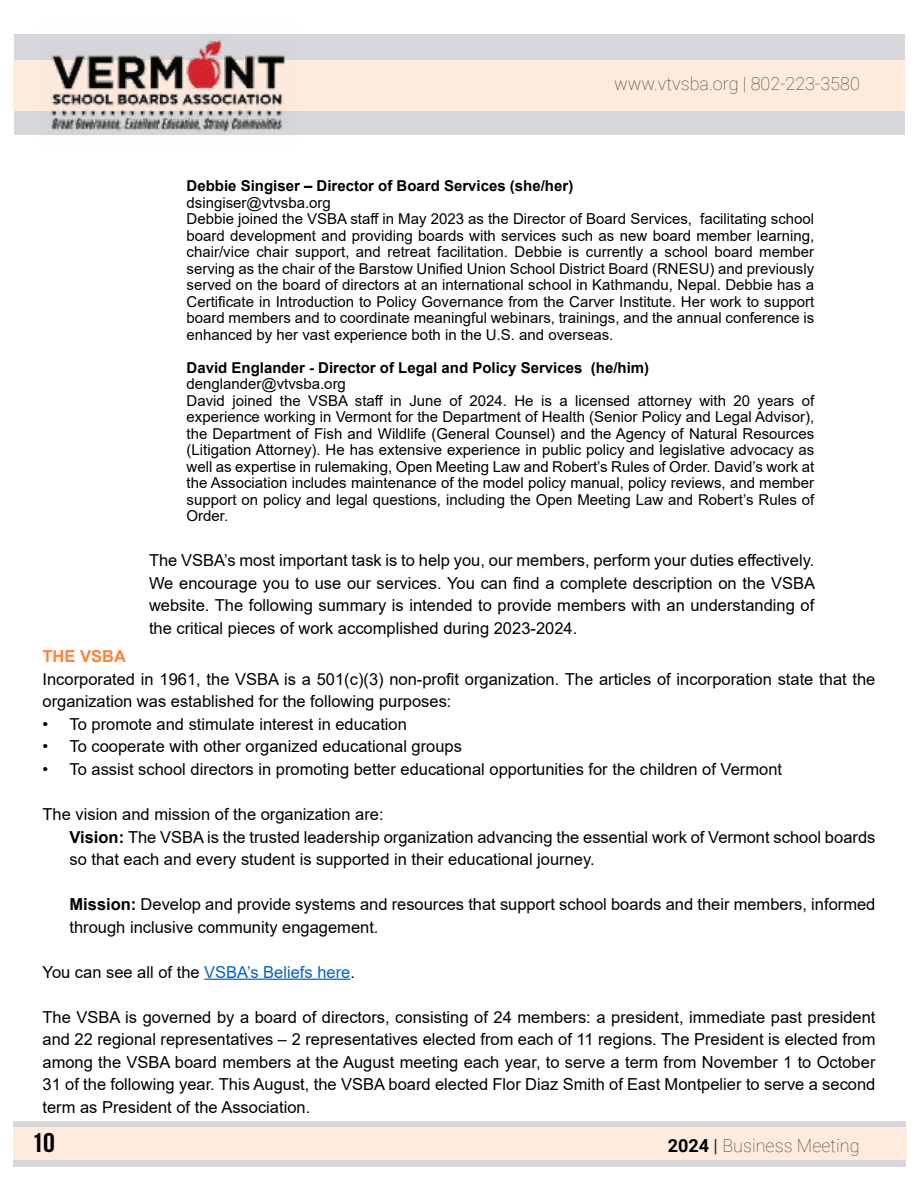
<style>
.page{position:relative;width:918px;height:1188px;background:#fff}
.page>*{position:absolute;margin:0;border:0;box-sizing:border-box;transform-origin:0 0}
.t1{font:27px "Bebas Neue";color:#000;scale:1.1 1}
.t2{font:100 18px "Roboto";color:#373635}
.t3{font:16.5px/22.5px "Arial";color:#000}
.t4{font:700 16.5px "Arial";color:#ff8239}
.t5{font:15px/16.5px "Arial";color:#000}
.t6{font:700 15px "Arial";color:#000}
.s1{font-weight:700}
.s2{color:#0563c1}
.s3{font-weight:700;color:#000}
.s4{font-weight:400;color:#272524}
</style>
<div class="page">
<div style="left:13px;top:1121px;width:892px;height:46px;background:#d6d6db"></div>
<div style="left:15px;top:35px;width:890px;height:100px;background:#d6d6db"></div>
<div style="left:13px;top:1128px;width:893px;height:32px;background:#ffebde"></div>
<div style="left:14px;top:60px;width:891px;height:51px;background:#ffebde"></div>
<img style="left:38px;top:31px;width:259px;height:107px">
<hr style="left:204px;top:979px;width:146px;height:1px;background:#0563c1">
<p class="t2" style="left:614px;top:71px;width:247px">www.vtvsba.org | 802-223-3580</p>
<p class="t6" style="left:187px;top:175px;width:388px">Debbie Singiser – Director of Board Services (she/her)</p>
<p class="t5" style="left:187px;top:194px;width:629px">dsingiser@vtvsba.org<br>Debbie joined the VSBA staff in May 2023 as the Director of Board Services, facilitating school board development and providing boards with services such as new board member learning, chair/vice chair support, and retreat facilitation. Debbie is currently a school board member serving as the chair of the Barstow Unified Union School District Board (RNESU) and previously served on the board of directors at an international school in Kathmandu, Nepal. Debbie has a Certificate in Introduction to Policy Governance from the Carver Institute. Her work to support board members and to coordinate meaningful webinars, trainings, and the annual conference is enhanced by her vast experience both in the U.S. and overseas.</p>
<p class="t6" style="left:187px;top:357px;width:464px">David Englander - Director of Legal and Policy Services (he/him)</p>
<p class="t5" style="left:187px;top:375px;width:629px">denglander@vtvsba.org<br>David joined the VSBA staff in June of 2024. He is a licensed attorney with 20 years of experience working in Vermont for the Department of Health (Senior Policy and Legal Advisor), the Department of Fish and Wildlife (General Counsel) and the Agency of Natural Resources (Litigation Attorney). He has extensive experience in public policy and legislative advocacy as well as expertise in rulemaking, Open Meeting Law and Robert’s Rules of Order. David’s work at the Association includes maintenance of the model policy manual, policy reviews, and member support on policy and legal questions, including the Open Meeting Law and Robert’s Rules of Order.</p>
<p class="t3" style="left:149px;top:549px;width:668px;text-align:justify">The VSBA’s most important task is to help you, our members, perform your duties effectively.<br>We encourage you to use our services. You can find a complete description on the VSBA website. The following summary is intended to provide members with an understanding of the critical pieces of work accomplished during 2023-2024.</p>
<p class="t4" style="left:43px;top:645px;width:85px">THE VSBA</p>
<p class="t3" style="left:43px;top:668px;width:834px">Incorporated in 1961, the VSBA is a 501(c)(3) non-profit organization. The articles of incorporation state that the organization was established for the following purposes:</p>
<p class="t3" style="left:43px;top:713px;width:366px">• To promote and stimulate interest in education</p>
<p class="t3" style="left:43px;top:735px;width:421px">• To cooperate with other organized educational groups</p>
<p class="t3" style="left:43px;top:758px;width:741px">• To assist school directors in promoting better educational opportunities for the children of Vermont</p>
<p class="t3" style="left:70px;top:803px;width:807px;text-indent:-27px">The vision and mission of the organization are:<br><span class="s1">Vision:</span> The VSBA is the trusted leadership organization advancing the essential work of Vermont school boards so that each and every student is supported in their educational journey.</p>
<p class="t3" style="left:70px;top:893px;width:807px"><span class="s1">Mission:</span> Develop and provide systems and resources that support school boards and their members, informed through inclusive community engagement.</p>
<p class="t3" style="left:43px;top:960px;width:314px">You can see all of the <span class="s2">VSBA’s Beliefs here</span>.</p>
<p class="t3" style="left:43px;top:1005px;width:834px;text-align:justify">The VSBA is governed by a board of directors, consisting of 24 members: a president, immediate past president and 22 regional representatives – 2 representatives elected from each of 11 regions. The President is elected from among the VSBA board members at the August meeting each year, to serve a term from November 1 to October 31 of the following year. This August, the VSBA board elected Flor Diaz Smith of East Montpelier to serve a second term as President of the Association.</p>
<h1 class="t1" style="left:31px;top:1128px;width:23px">10</h1>
<p class="t2" style="left:668px;top:1133px;width:193px"><span class="s3">2024</span> <span class="s4">|</span> Business Meeting</p>
</div>
